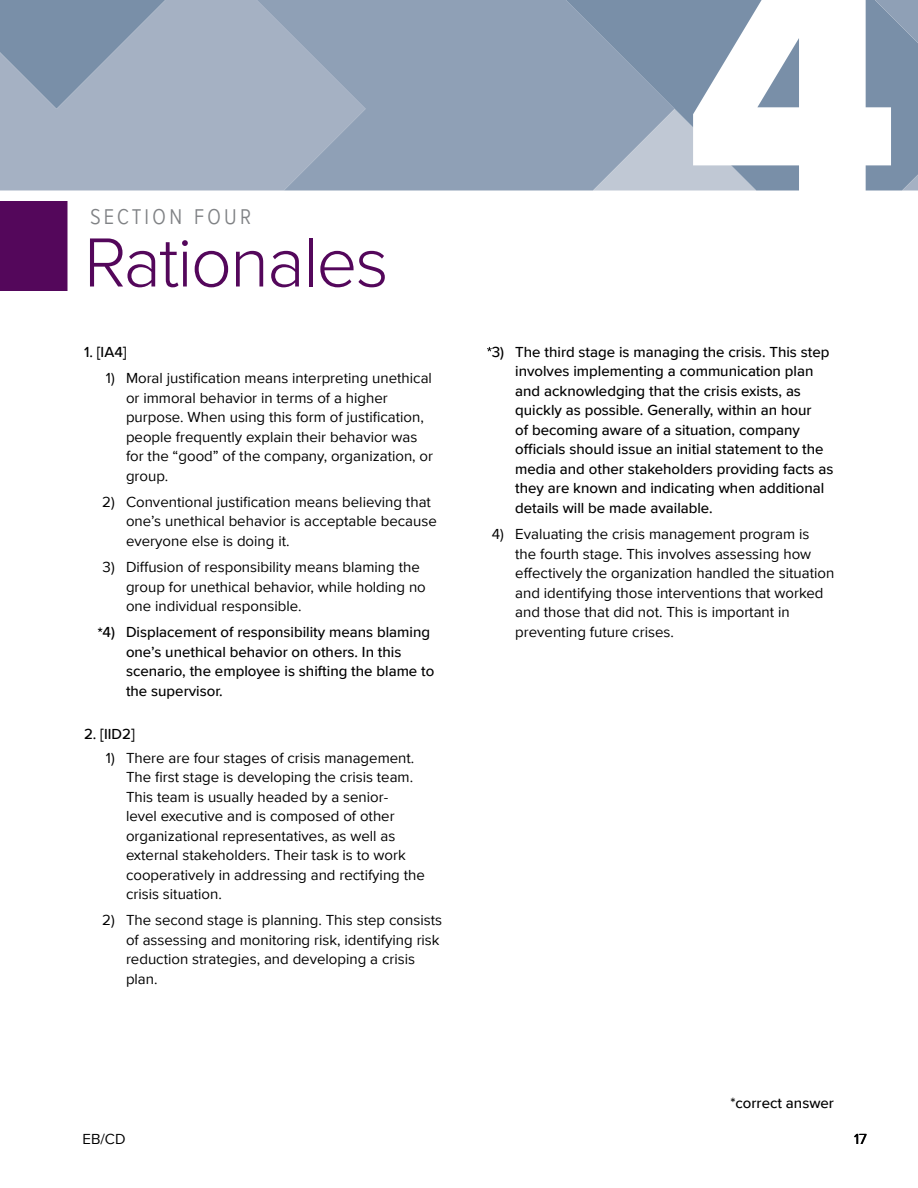
<style>
.page{position:relative;width:918px;height:1188px;background:#fff}
.page>*{position:absolute;margin:0;border:0;box-sizing:border-box;transform-origin:0 0}
.t1{font:900 330px "Proxima Nova";color:#fff}
.t2{font:300 72px "Proxima Nova";letter-spacing:-.025em;color:#54075b}
.t3{font:300 27px "Proxima Nova Cond";letter-spacing:.1em;color:#808285}
.t4{font:15px/19.5px "Proxima Nova";color:#000}
.t5{font:500 15px/19.5px "Proxima Nova";color:#000}
</style>
<div class="page">
<svg style="left:0;top:0;width:211px;height:190px;background:#99a8bb"></svg>
<svg style="left:211px;top:0;width:303px;height:191px;background:#97a6ba"></svg>
<svg style="left:514px;top:0;width:404px;height:191px;background:#8699b0"></svg>
<svg style="left:829px;top:0;width:89px;height:43px;background:#7e93ab"></svg>
<svg style="left:902px;top:175px;width:16px;height:15px"></svg>
<div style="left:0;top:201px;width:68px;height:90px;background:#54075b"></div>
<svg style="left:98px;top:627px;width:4px;height:5px"></svg>
<svg style="left:487px;top:347px;width:5px;height:4px"></svg>
<h3 class="t3" style="left:90px;top:195px;width:163px">section four</h3>
<h2 class="t2" style="left:84px;top:209px;width:306px">Rationales</h2>
<p class="t5" style="left:84px;top:342px;width:44px">1. [IA4]</p>
<p class="t4" style="left:126px;top:368px;width:309px;text-indent:-20px">1) Moral justification means interpreting unethical or immoral behavior in terms of a higher purpose. When using this form of justification, people frequently explain their behavior was for the “good” of the company, organization, or group.</p>
<p class="t4" style="left:126px;top:492px;width:312px;text-indent:-24px">2) Conventional justification means believing that one’s unethical behavior is acceptable because everyone else is doing it.</p>
<p class="t4" style="left:126px;top:557px;width:301px;text-indent:-23px">3) Diffusion of responsibility means blaming the group for unethical behavior, while holding no one individual responsible.</p>
<p class="t5" style="left:126px;top:622px;width:310px;text-indent:-24px">4) Displacement of responsibility means blaming one’s unethical behavior on others. In this scenario, the employee is shifting the blame to the supervisor.</p>
<p class="t5" style="left:84px;top:723px;width:52px">2. [IID2]</p>
<p class="t4" style="left:126px;top:747px;width:300px;text-indent:-20px">1) There are four stages of crisis management.<br>The first stage is developing the crisis team.<br>This team is usually headed by a senior-<br>level executive and is composed of other organizational representatives, as well as external stakeholders. Their task is to work cooperatively in addressing and rectifying the crisis situation.</p>
<p class="t4" style="left:126px;top:910px;width:318px;text-indent:-24px">2) The second stage is planning. This step consists of assessing and monitoring risk, identifying risk reduction strategies, and developing a crisis plan.</p>
<h1 class="t1" style="left:687px;top:-155px;width:211px">4</h1>
<p class="t5" style="left:515px;top:342px;width:320px;text-indent:-23px">3) The third stage is managing the crisis. This step involves implementing a communication plan and acknowledging that the crisis exists, as quickly as possible. Generally, within an hour<br>of becoming aware of a situation, company officials should issue an initial statement to the media and other stakeholders providing facts as they are known and indicating when additional details will be made available.</p>
<p class="t4" style="left:515px;top:524px;width:321px;text-indent:-23px">4) Evaluating the crisis management program is<br>the fourth stage. This involves assessing how effectively the organization handled the situation and identifying those interventions that worked and those that did not. This is important in preventing future crises.</p>
<p class="t5" style="left:730px;top:1093px;width:105px">*correct answer</p>
<p class="t4" style="left:83px;top:1129px;width:45px">EB/CD</p>
<p class="t4" style="left:854px;top:1129px;width:14px">17</p>
</div>
